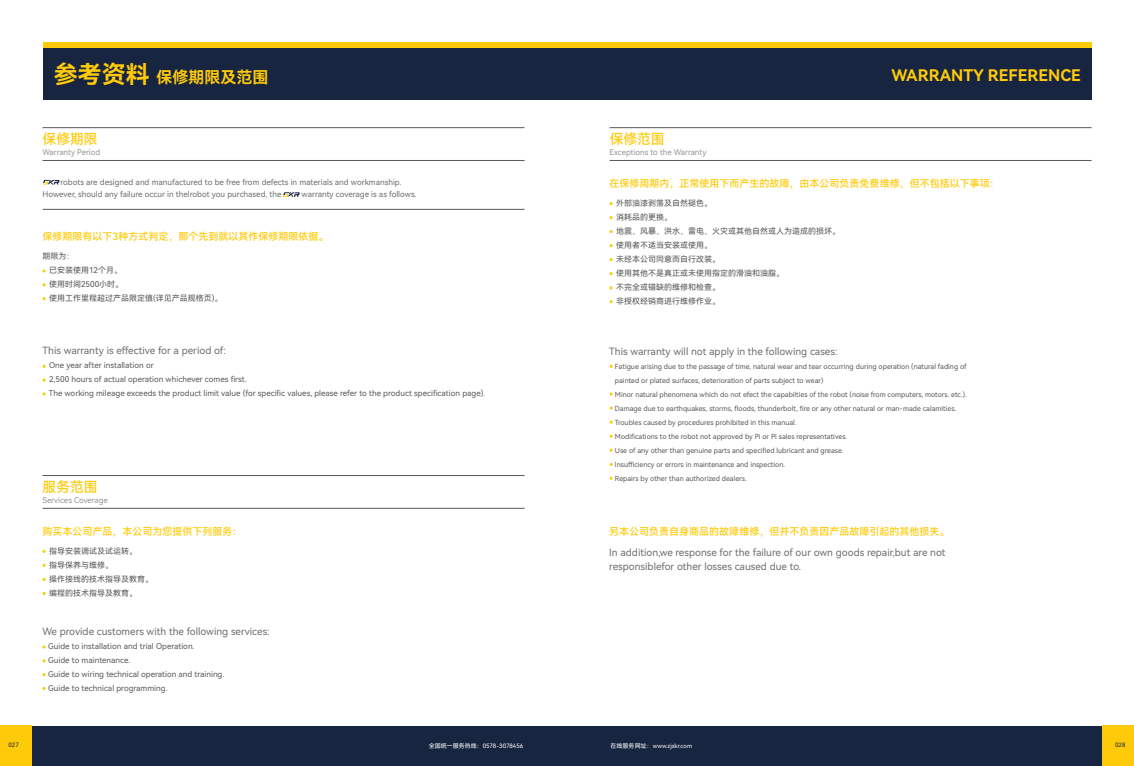
<style>
.page{position:relative;width:1134px;height:766px;background:#fff}
.page>*{position:absolute;margin:0;border:0;box-sizing:border-box;transform-origin:0 0}
.t1{font:16px "Harmony OS Sans SC Bold";color:#feca0a}
.t2{font:14px "Harmony OS Sans SC Medium";color:#feca0a}
.t3{font:10px/14px "Harmony OS Sans SC";color:#6c6d70}
.t4{font:10px "Harmony OS Sans SC Medium";color:#feca0a}
.t5{font:8px/14px "Harmony OS Sans SC";color:#57585a}
.t6{font:8px/12px "Harmony OS Sans SC";color:#6c6d70}
.t7{font:8px "Harmony OS Sans SC";color:#939598}
.t8{font:7px/14px "Harmony OS Sans SC";color:#57585a}
.t9{font:6px "Harmony OS Sans SC";color:#fff}
.t10{font:6px "Harmony OS Sans SC";color:#182540}
.s1{font-size:24px}
</style>
<div class="page">
<div style="left:0;top:726px;width:1134px;height:39px;background:#182540"></div>
<hr style="left:43px;top:160px;width:481px;height:1px;background:#57585a">
<hr style="left:43px;top:209px;width:481px;height:1px;background:#57585a">
<hr style="left:43px;top:127px;width:481px;height:1px;background:#57585a">
<hr style="left:43px;top:508px;width:481px;height:1px;background:#57585a">
<hr style="left:43px;top:475px;width:481px;height:1px;background:#57585a">
<hr style="left:610px;top:160px;width:481px;height:1px;background:#57585a">
<hr style="left:610px;top:127px;width:481px;height:1px;background:#57585a">
<div style="left:43px;top:43px;width:1048px;height:5px;background:#feca0a"></div>
<div style="left:43px;top:48px;width:1048px;height:51px;background:#182540"></div>
<svg style="left:43px;top:180px;width:17px;height:4px"></svg>
<svg style="left:283px;top:192px;width:17px;height:5px"></svg>
<div style="left:0;top:725px;width:31px;height:40px;background:#feca0a"></div>
<div style="left:1103px;top:725px;width:31px;height:40px;background:#feca0a"></div>
<h1 class="t1" style="left:54px;top:66px;width:216px"><span class="s1">参考资料</span> 保修期限及范围</h1>
<h1 class="t1" style="left:891px;top:64px;width:191px">WARRANTY REFERENCE</h1>
<h2 class="t2" style="left:43px;top:129px;width:56px">保修期限</h2>
<p class="t7" style="left:43px;top:147px;width:59px">Warranty Period</p>
<p class="t6" style="left:43px;top:175px;width:360px;text-indent:18px">robots are designed and manufactured to be free from defects in materials and workmanship.<br>However, should any failure occur in thelrobot you purchased, the</p>
<p class="t6" style="left:302px;top:187px;width:116px">warranty coverage is as follows.</p>
<h3 class="t4" style="left:43px;top:229px;width:287px">保修期限有以下3种方式判定，那个先到就以其作保修期限依据。</h3>
<p class="t5" style="left:49px;top:249px;width:175px;text-indent:-6px">期限为：<br>已安装使用12个月。<br>使用时间2500小时。<br>使用工作里程超过产品限定值(详见产品规格页)。</p>
<h3 class="t3" style="left:43px;top:343px;width:185px">This warranty is effective for a period of:</h3>
<p class="t5" style="left:49px;top:358px;width:438px">One year after installation or<br>2,500 hours of actual operation whichever comes first.<br>The working mileage exceeds the product limit value (for specific values, please refer to the product specification page).</p>
<h2 class="t2" style="left:43px;top:477px;width:56px">服务范围</h2>
<p class="t7" style="left:43px;top:494px;width:67px">Services Coverage</p>
<h3 class="t4" style="left:43px;top:524px;width:201px">购买本公司产品，本公司为您提供下列服务：</h3>
<p class="t5" style="left:49px;top:543px;width:105px">指导安装调试及试运转。<br>指导保养与维修。<br>操作接线的技术指导及教育。编程的技术指导及教育。</p>
<h3 class="t3" style="left:43px;top:623px;width:229px">We provide customers with the following services:</h3>
<p class="t5" style="left:48px;top:638px;width:178px">Guide to installation and trial Operation.<br>Guide to maintenance.<br>Guide to wiring technical operation and training.<br>Guide to technical programming.</p>
<h2 class="t2" style="left:610px;top:129px;width:56px">保修范围</h2>
<p class="t7" style="left:610px;top:147px;width:98px">Exceptions to the Warranty</p>
<h3 class="t4" style="left:610px;top:176px;width:391px">在保修周期内，正常使用下而产生的故障，由本公司负责免费维修，但不包括以下事项：</h3>
<p class="t5" style="left:616px;top:196px;width:225px">外部油漆剥落及自然褪色。<br>消耗品的更换。<br>地震、风暴、洪水、雷电、火灾或其他自然或人为造成的损坏。使用者不适当安装或使用。<br>未经本公司同意而自行改装。<br>使用其他不是真正或未使用指定的滑油和油脂。<br>不完全或错缺的维修和检查。<br>非授权经销商进行维修作业。</p>
<h3 class="t3" style="left:609px;top:344px;width:230px">This warranty will not apply in the following cases:</h3>
<p class="t8" style="left:615px;top:359px;width:354px">Fatigue arising due to the passage of time, natural wear and tear occurring during operation (natural fading of painted or plated surfaces, deterioration of parts subject to wear)<br>Minor natural phenomena which do not efect the capabilties of the robot (noise from computers, motors. etc.).<br>Damage due to earthquakes, storms, floods, thunderbolt, fire or any other natural or man-made calamities.<br>Troubles caused by procedures prohibited in this manual.<br>Modifications to the robot not approved by Pi or Pi sales representatives.<br>Use of any other than genuine parts and specified lubricant and grease.<br>Insufficiency or errors in maintenance and inspection.<br>Repairs by other than authorized dealers.</p>
<h3 class="t4" style="left:609px;top:524px;width:341px">另本公司负责自身商品的故障维修，但并不负责因产品故障引起的其他损失。</h3>
<h3 class="t3" style="left:609px;top:545px;width:338px">In addition,we response for the failure of our own goods repair,but are not responsiblefor other losses caused due to.</h3>
<p class="t9" style="left:429px;top:741px;width:96px">全国统一服务热线：0578-3078456</p>
<p class="t9" style="left:668px;top:741px;width:42px">jieanrobot.com</p>
<p class="t9" style="left:611px;top:741px;width:83px">在线服务网址：www.zjskr.com</p>
<p class="t10" style="left:9px;top:741px;width:12px">027</p>
<p class="t10" style="left:1115px;top:741px;width:12px">028</p>
</div>
